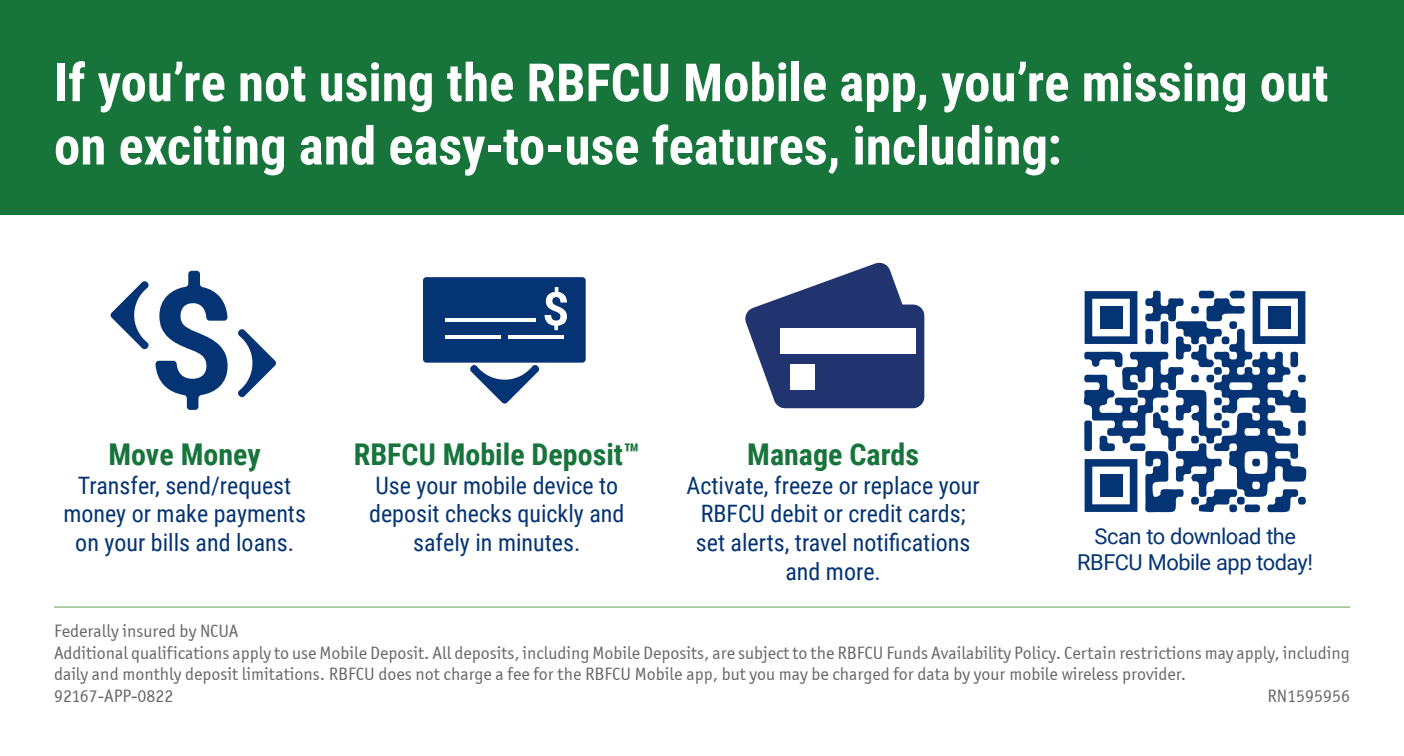
<style>
.page{position:relative;width:1404px;height:756px;background:#fff}
.page>*{position:absolute;margin:0;border:0;box-sizing:border-box;transform-origin:0 0}
.t1{font:700 52.8px/63.3px "Roboto Condensed";color:#fff}
.t2{font:700 30px "Roboto Condensed";color:#17753b}
.t3{font:24px/28.8px "Roboto Condensed";color:#053474;text-align:center}
.t4{font:21.9px/26.4px "Roboto";letter-spacing:-.025em;color:#053474;text-align:center}
.t5{font:18px/21.6px "Officina Sans ITCTT Book";color:#666766}
</style>
<div class="page">
<div style="left:0;top:0;width:1404px;height:215px;background:#17753b"></div>
<div style="left:423px;top:277px;width:163px;height:86px;background:#053474;border-radius:3px"></div>
<svg style="left:470px;top:365px;width:69px;height:39px"></svg>
<svg style="left:545px;top:287px;width:22px;height:43px"></svg>
<hr style="left:445px;top:318px;width:91px;height:4px;background:#fff">
<hr style="left:445px;top:335px;width:56px;height:4px;background:#fff">
<hr style="left:508px;top:335px;width:55px;height:4px;background:#fff">
<svg style="left:155px;top:271px;width:73px;height:139px"></svg>
<svg style="left:110px;top:281px;width:39px;height:69px"></svg>
<svg style="left:238px;top:329px;width:38px;height:68px"></svg>
<svg style="left:1084px;top:291px;width:222px;height:221px"></svg>
<div style="left:1161px;top:405px;width:7px;height:8px;background:#053474;border-radius:50%"></div>
<div style="left:1214px;top:413px;width:8px;height:8px;background:#053474;border-radius:50%"></div>
<div style="left:1298px;top:375px;width:8px;height:7px;background:#053474;border-radius:50%"></div>
<div style="left:1222px;top:420px;width:8px;height:8px;background:#053474;border-radius:50%"></div>
<div style="left:1206px;top:375px;width:9px;height:8px;background:#053474;border-radius:50%"></div>
<div style="left:1191px;top:436px;width:8px;height:8px;background:#053474;border-radius:50%"></div>
<div style="left:1191px;top:375px;width:8px;height:8px;background:#053474;border-radius:50%"></div>
<div style="left:1214px;top:367px;width:8px;height:8px;background:#053474;border-radius:50%"></div>
<div style="left:1222px;top:336px;width:8px;height:9px;background:#053474;border-radius:50%"></div>
<div style="left:1229px;top:321px;width:8px;height:8px;background:#053474;border-radius:50%"></div>
<div style="left:1191px;top:306px;width:8px;height:8px;background:#053474;border-radius:50%"></div>
<div style="left:1191px;top:497px;width:8px;height:8px;background:#053474;border-radius:50%"></div>
<div style="left:1237px;top:497px;width:8px;height:8px;background:#053474;border-radius:50%"></div>
<div style="left:1298px;top:497px;width:8px;height:8px;background:#053474;border-radius:50%"></div>
<div style="left:1229px;top:504px;width:8px;height:8px;background:#053474;border-radius:50%"></div>
<div style="left:1214px;top:397px;width:8px;height:8px;background:#053474;border-radius:50%"></div>
<div style="left:1252px;top:459px;width:8px;height:7px;background:#053474;border-radius:50%"></div>
<div style="left:1268px;top:306px;width:22px;height:23px;background:#053474"></div>
<div style="left:1100px;top:306px;width:22px;height:23px;background:#053474"></div>
<div style="left:1100px;top:474px;width:22px;height:23px;background:#053474"></div>
<hr style="left:54px;top:606px;width:1296px;height:2px;background:#95bf8a">
<div style="left:774px;top:305px;width:150px;height:103px;background:#22346f;border-radius:11px"></div>
<svg style="left:745px;top:262px;width:175px;height:147px"></svg>
<div style="left:780px;top:328px;width:136px;height:26px;background:#fff"></div>
<div style="left:790px;top:365px;width:25px;height:25px;background:#fff"></div>
<p class="t1" style="left:54px;top:49px;width:1276px">If you’re not using the RBFCU Mobile app, you’re missing out on exciting and easy-to-use features, including:</p>
<h2 class="t2" style="left:108px;top:433px;width:154px">Move Money</h2>
<p class="t3" style="left:63px;top:470px;width:244px">Transfer, send/request money or make payments on your bills and loans.</p>
<h2 class="t2" style="left:354px;top:433px;width:287px">RBFCU Mobile Deposit™</h2>
<p class="t3" style="left:369px;top:470px;width:257px">Use your mobile device to deposit checks quickly and safely in minutes.</p>
<h2 class="t2" style="left:747px;top:433px;width:173px">Manage Cards</h2>
<p class="t3" style="left:687px;top:470px;width:295px">Activate, freeze or replace your<br>RBFCU debit or credit cards; set alerts, travel notifications and more.</p>
<p class="t4" style="left:1077px;top:522px;width:238px">Scan to download the<br>RBFCU Mobile app today!</p>
<p class="t5" style="left:54px;top:620px;width:1297px">Federally insured by NCUA<br>Additional qualifications apply to use Mobile Deposit. All deposits, including Mobile Deposits, are subject to the RBFCU Funds Availability Policy. Certain restrictions may apply, including daily and monthly deposit limitations. RBFCU does not charge a fee for the RBFCU Mobile app, but you may be charged for data by your mobile wireless provider.<br>92167-APP-0822</p>
<p class="t5" style="left:1268px;top:685px;width:84px">RN1595956</p>
</div>
